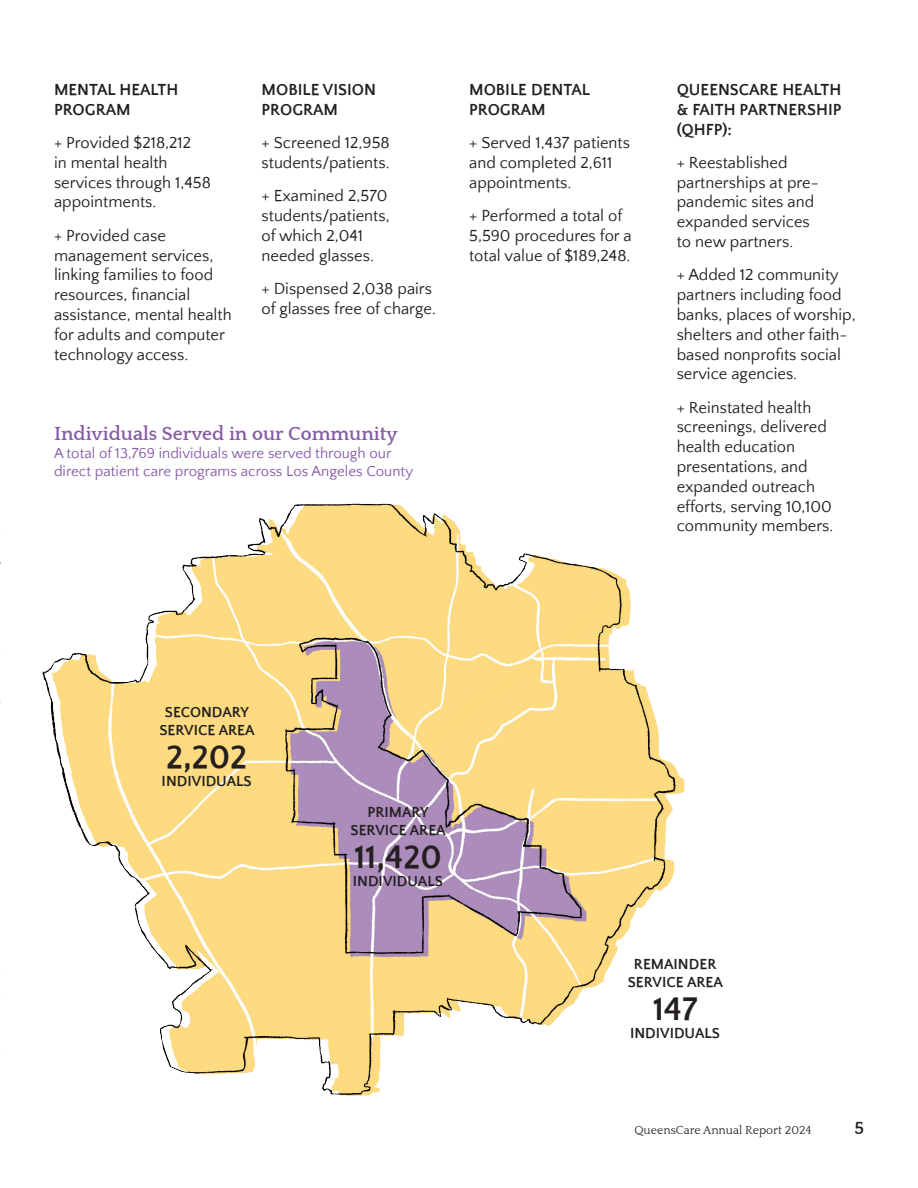
<style>
.page{position:relative;width:918px;height:1188px;background:#fff}
.page>*{position:absolute;margin:0;border:0;box-sizing:border-box;transform-origin:0 0}
.t1{font:700 33.75px "Quattrocento Sans";color:#231f20}
.t2{font:700 19.5px "Quattrocento";color:#865ca6}
.t3{font:700 18px "Quattrocento";color:#231f20}
.t4{font:16.5px/19.8px "Quattrocento Sans";color:#231f20}
.t5{font:700 16.5px/19.8px "Quattrocento Sans";color:#231f20}
.t6{font:15px/18px "Quattrocento Sans";color:#865ca6}
.t7{font:700 15px/18px "Quattrocento Sans";color:#231f20;text-align:center}
.t8{font:12px "Quattrocento";color:#231f20}
</style>
<div class="page">
<img style="left:0;top:503px;width:685px;height:593px">
<p class="t5" style="left:54px;top:80px;width:126px">MENTAL HEALTH<br>PROGRAM</p>
<p class="t4" style="left:54px;top:133px;width:159px">+ Provided $218,212<br>in mental health services through 1,458 appointments.</p>
<p class="t4" style="left:54px;top:226px;width:179px">+ Provided case management services, linking families to food resources, financial assistance, mental health for adults and computer technology access.</p>
<p class="t5" style="left:262px;top:80px;width:116px">MOBILE VISION<br>PROGRAM</p>
<p class="t4" style="left:262px;top:133px;width:130px">+ Screened 12,958 students/patients.</p>
<p class="t4" style="left:262px;top:186px;width:130px">+ Examined 2,570 students/patients, of which 2,041 needed glasses.</p>
<p class="t4" style="left:262px;top:279px;width:176px">+ Dispensed 2,038 pairs of glasses free of charge.</p>
<p class="t2" style="left:54px;top:424px;width:345px">Individuals Served in our Community</p>
<p class="t6" style="left:54px;top:445px;width:361px">A total of 13,769 individuals were served through our direct patient care programs across Los Angeles County</p>
<p class="t5" style="left:469px;top:80px;width:122px">MOBILE DENTAL<br>PROGRAM</p>
<p class="t4" style="left:469px;top:133px;width:162px">+ Served 1,437 patients and completed 2,611 appointments.</p>
<p class="t4" style="left:469px;top:206px;width:164px">+ Performed a total of<br>5,590 procedures for a total value of $189,248.</p>
<p class="t5" style="left:677px;top:80px;width:167px;text-align:justify">QUEENSCARE HEALTH &amp; FAITH PARTNERSHIP (QHFP):</p>
<p class="t4" style="left:677px;top:153px;width:144px">+ Reestablished partnerships at pre&shy;pandemic sites and expanded services to new partners.</p>
<p class="t4" style="left:677px;top:266px;width:181px">+ Added 12 community partners including food banks, places of worship, shelters and other faith&shy;based nonprofits social service agencies.</p>
<p class="t4" style="left:677px;top:398px;width:158px">+ Reinstated health screenings, delivered health education presentations, and expanded outreach efforts, serving 10,100 community members.</p>
<p class="t7" style="left:165px;top:704px;width:86px">SECONDARY</p>
<p class="t7" style="left:159px;top:722px;width:97px">SERVICE AREA</p>
<p class="t1" style="left:166px;top:739px;width:83px">2,202</p>
<p class="t7" style="left:162px;top:773px;width:92px">INDIVIDUALS</p>
<p class="t7" style="left:351px;top:804px;width:97px">PRIMARY<br>SERVICE AREA</p>
<p class="t1" style="left:354px;top:840px;width:89px">11,420</p>
<p class="t7" style="left:353px;top:873px;width:92px">INDIVIDUALS</p>
<p class="t7" style="left:628px;top:956px;width:97px">REMAINDER<br>SERVICE AREA</p>
<p class="t1" style="left:653px;top:992px;width:46px">147</p>
<p class="t7" style="left:630px;top:1025px;width:92px">INDIVIDUALS</p>
<p class="t8" style="left:634px;top:1124px;width:179px">QueensCare Annual Report 2024</p>
<p class="t3" style="left:854px;top:1119px;width:11px">5</p>
</div>
